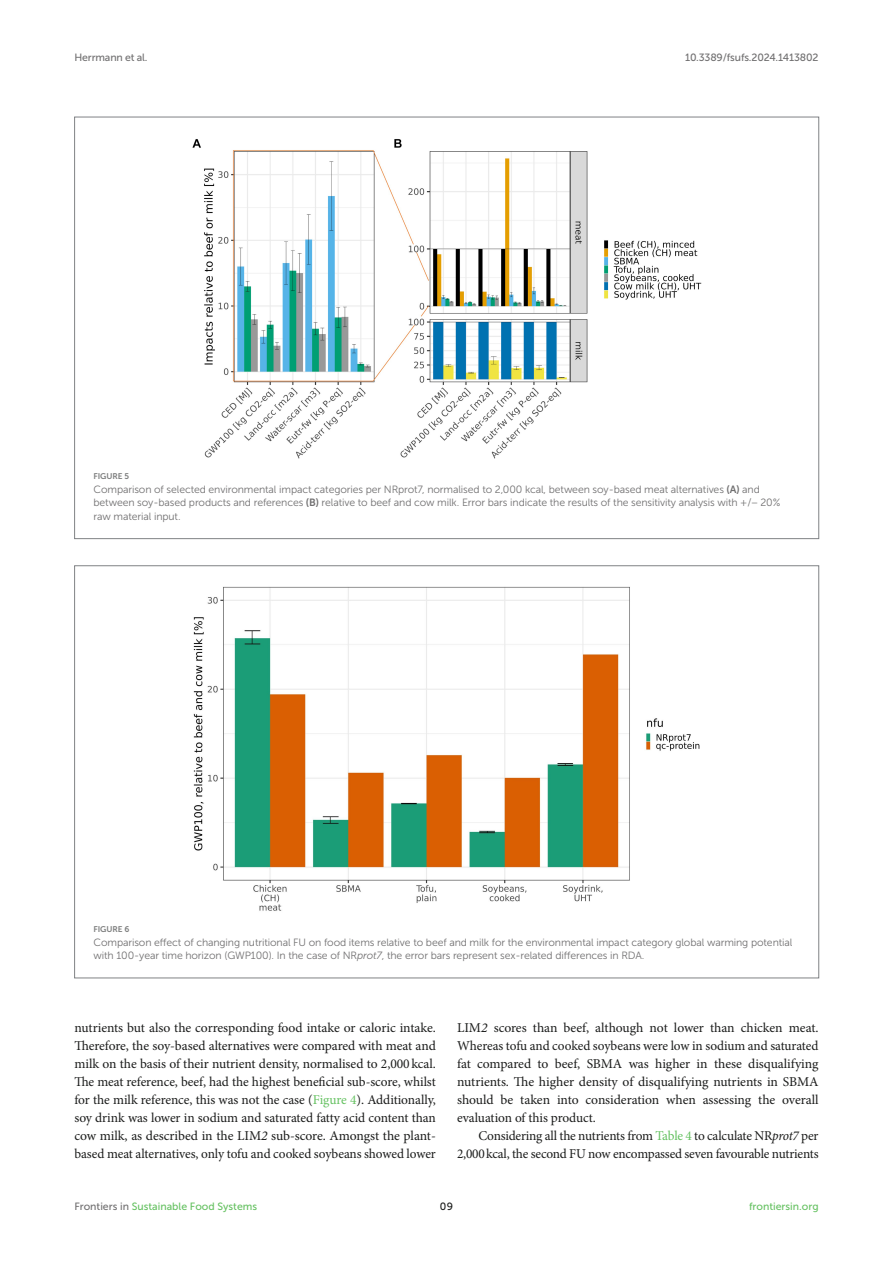
<style>
.page{position:relative;width:893px;height:1263px;background:#fff}
.page>*{position:absolute;margin:0;border:0;box-sizing:border-box;transform-origin:0 0}
.TEXT_FLUSH{font:13.5px/18px "Minion Pro";letter-spacing:-.005em;color:#1b1c1b;text-align:justify}
.TEXT{font:13.5px/18px "Minion Pro";letter-spacing:-.015em;color:#1b1c1b;text-align:right}
.FIG_LEG{font:10.5px/13.5px "Museo Sans 300";letter-spacing:-.01em;color:#706f70}
.t1{font:10.5px "Museo Sans 500";color:#65c161}
.t2{font:10.5px "Museo Sans 500";letter-spacing:-.015em;color:#706f70}
.t3{font:10.5px "Museo Sans 500";color:#1b1c1b}
.FIG_HD{font:8.25px "Museo Sans 700";letter-spacing:-.01em;color:#7e7f7f}
.s1{font-family:"Museo Sans 700"}
.s2{font-style:italic}
.s3{color:#65c161}
.s4{color:#706f70}
</style>
<div class="page">
<img style="left:193px;top:586px;width:507px;height:325px">
<img style="left:192px;top:139px;width:510px;height:320px">
<p class="t2" style="left:74px;top:51px;width:74px">Herrmann et al.</p>
<p class="t2" style="left:685px;top:51px;width:135px">10.3389/fsufs.2024.1413802</p>
<p class="FIG_HD" style="left:94px;top:472px;width:37px">FIGURE 5</p>
<p class="FIG_LEG" style="left:94px;top:482px;width:688px">Comparison of selected environmental impact categories per NRprot7, normalised to 2,000 kcal, between soy-based meat alternatives <span class="s1">(A)</span> and between soy-based products and references <span class="s1">(B)</span> relative to beef and cow milk. Error bars indicate the results of the sensitivity analysis with +/− 20% raw material input.</p>
<p class="FIG_HD" style="left:94px;top:924px;width:37px">FIGURE 6</p>
<p class="FIG_LEG" style="left:94px;top:935px;width:700px">Comparison effect of changing nutritional FU on food items relative to beef and milk for the environmental impact category global warming potential with 100-year time horizon (GWP100). In the case of NR<span class="s2">prot7</span>, the error bars represent sex-related differences in RDA.</p>
<p class="TEXT_FLUSH" style="left:74px;top:1019px;width:363px">nutrients but also the corresponding food intake or caloric intake.<br>Therefore, the soy-based alternatives were compared with meat and milk on the basis of their nutrient density, normalised to 2,000kcal.<br>The meat reference, beef, had the highest beneficial sub-score, whilst for the milk reference, this was not the case (<span class="s3">Figure 4</span>). Additionally, soy drink was lower in sodium and saturated fatty acid content than cow milk, as described in the LIM<span class="s2">2</span> sub-score. Amongst the plant&shy;based meat alternatives, only tofu and cooked soybeans showed lower</p>
<p class="TEXT_FLUSH" style="left:457px;top:1019px;width:363px">LIM<span class="s2">2</span> scores than beef, although not lower than chicken meat.<br>Whereas tofu and cooked soybeans were low in sodium and saturated fat compared to beef, SBMA was higher in these disqualifying nutrients. The higher density of disqualifying nutrients in SBMA should be taken into consideration when assessing the overall evaluation of this product.</p>
<p class="TEXT" style="left:457px;top:1127px;width:363px">Considering all the nutrients from <span class="s3">Table 4</span> to calculate NR<span class="s2">prot7</span> per<br>2,000kcal, the second FU now encompassed seven favourable nutrients</p>
<p class="t1" style="left:74px;top:1200px;width:184px"><span class="s4">Frontiers in</span> Sustainable Food Systems</p>
<p class="t3" style="left:440px;top:1200px;width:15px">09</p>
<p class="t1" style="left:749px;top:1200px;width:71px">frontiersin.org</p>
</div>
